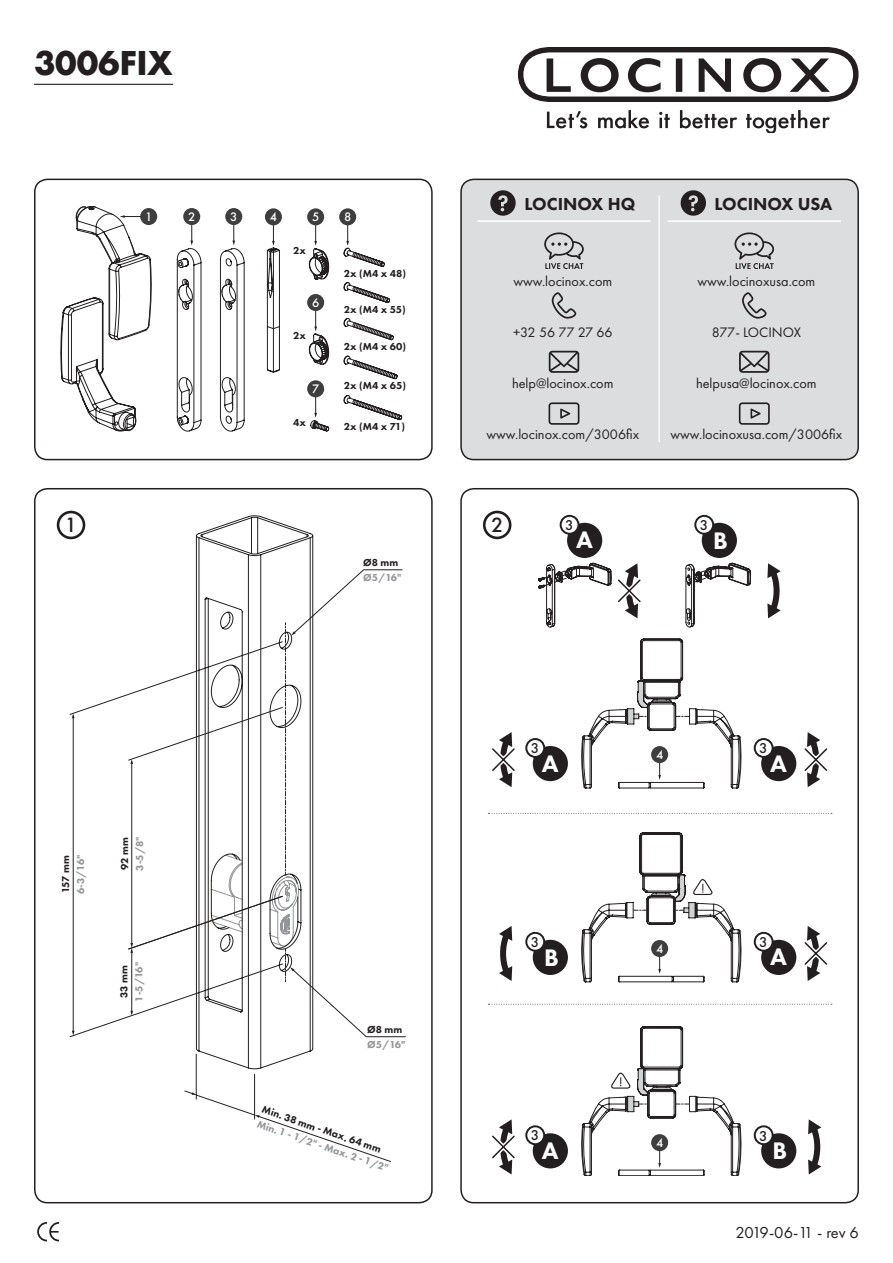
<style>
.page{position:relative;width:893px;height:1263px;background:#fff}
.page>*{position:absolute;margin:0;border:0;box-sizing:border-box;transform-origin:0 0}
.t1{font:700 36px "Futura PT";letter-spacing:-.01em;color:#231f20}
.t2{font:800 24.9px "Futura PT";color:#fff}
.t3{font:500 21.45px "Futura PT";color:#231f20}
.t4{font:800 18px "Futura PT";color:#231f20}
.t5{font:16.5px "Futura PT";letter-spacing:-.025em;color:#231f20}
.t6{font:500 14.85px "Futura PT";color:#231f20}
.t7{font:14.25px "Futura PT";color:#231f20}
.t8{font:500 12.9px "Futura PT";color:#fff}
.t9{font:800 10.5px/15px "Futura PT";color:#939598}
.t10{font:800 10.5px "Futura PT";color:#231f20}
.s1{color:#231f20}
</style>
<div class="page">
<div style="left:460px;top:488px;width:399px;height:715px;border:2px solid #231f20;border-radius:13px"></div>
<svg style="left:583px;top:788px;width:157px;height:86px"></svg>
<svg style="left:581px;top:934px;width:161px;height:226px"></svg>
<div style="left:533px;top:746px;width:35px;height:35px;background:#231f20;border-radius:50%"></div>
<div style="left:526px;top:739px;width:18px;height:18px;background:#fff;border-radius:50%"></div>
<div style="left:525px;top:738px;width:20px;height:20px;border:2px solid #231f20;border-radius:50%"></div>
<div style="left:761px;top:940px;width:35px;height:35px;background:#231f20;border-radius:50%"></div>
<div style="left:755px;top:933px;width:18px;height:18px;background:#fff;border-radius:50%"></div>
<div style="left:754px;top:932px;width:20px;height:20px;border:2px solid #231f20;border-radius:50%"></div>
<div style="left:533px;top:940px;width:35px;height:35px;background:#231f20;border-radius:50%"></div>
<div style="left:526px;top:933px;width:18px;height:18px;background:#fff;border-radius:50%"></div>
<div style="left:525px;top:932px;width:20px;height:20px;border:2px solid #231f20;border-radius:50%"></div>
<div style="left:702px;top:523px;width:35px;height:35px;background:#231f20;border-radius:50%"></div>
<div style="left:695px;top:516px;width:18px;height:18px;background:#fff;border-radius:50%"></div>
<div style="left:694px;top:515px;width:20px;height:20px;border:2px solid #231f20;border-radius:50%"></div>
<div style="left:761px;top:1133px;width:35px;height:35px;background:#231f20;border-radius:50%"></div>
<div style="left:755px;top:1126px;width:18px;height:18px;background:#fff;border-radius:50%"></div>
<div style="left:754px;top:1125px;width:20px;height:20px;border:2px solid #231f20;border-radius:50%"></div>
<svg style="left:492px;top:1119px;width:23px;height:55px"></svg>
<svg style="left:804px;top:926px;width:24px;height:55px"></svg>
<svg style="left:808px;top:1119px;width:13px;height:55px"></svg>
<div style="left:533px;top:1133px;width:35px;height:35px;background:#231f20;border-radius:50%"></div>
<div style="left:526px;top:1126px;width:18px;height:18px;background:#fff;border-radius:50%"></div>
<div style="left:525px;top:1125px;width:20px;height:20px;border:2px solid #231f20;border-radius:50%"></div>
<svg style="left:492px;top:732px;width:23px;height:55px"></svg>
<svg style="left:499px;top:926px;width:14px;height:55px"></svg>
<div style="left:761px;top:746px;width:35px;height:35px;background:#231f20;border-radius:50%"></div>
<div style="left:755px;top:739px;width:18px;height:18px;background:#fff;border-radius:50%"></div>
<div style="left:754px;top:738px;width:20px;height:20px;border:2px solid #231f20;border-radius:50%"></div>
<svg style="left:804px;top:732px;width:24px;height:55px"></svg>
<svg style="left:767px;top:563px;width:14px;height:55px"></svg>
<div style="left:567px;top:523px;width:35px;height:35px;background:#231f20;border-radius:50%"></div>
<div style="left:561px;top:516px;width:17px;height:18px;background:#fff;border-radius:50%"></div>
<div style="left:560px;top:515px;width:19px;height:20px;border:2px solid #231f20;border-radius:50%"></div>
<svg style="left:686px;top:563px;width:64px;height:64px"></svg>
<svg style="left:538px;top:563px;width:103px;height:64px"></svg>
<svg style="left:37px;top:1222px;width:22px;height:19px"></svg>
<hr style="left:34px;top:84px;width:139px;height:1px;background:#231f20">
<svg style="left:518px;top:48px;width:340px;height:54px"></svg>
<svg style="left:547px;top:111px;width:40px;height:17px"></svg>
<svg style="left:598px;top:110px;width:51px;height:18px"></svg>
<svg style="left:659px;top:112px;width:11px;height:16px"></svg>
<svg style="left:680px;top:110px;width:57px;height:18px"></svg>
<svg style="left:746px;top:110px;width:84px;height:23px"></svg>
<div style="left:461px;top:179px;width:397px;height:281px;background:#dcdddf;border-radius:13px"></div>
<div style="left:460px;top:179px;width:399px;height:281px;border:2px solid #231f20;border-radius:13px"></div>
<hr style="left:477px;top:220px;width:174px;height:2px;background:#fff">
<hr style="left:658px;top:195px;width:2px;height:247px;background:#fff">
<svg style="left:544px;top:232px;width:40px;height:37px"></svg>
<svg style="left:734px;top:232px;width:40px;height:37px"></svg>
<svg style="left:552px;top:292px;width:24px;height:27px"></svg>
<svg style="left:742px;top:292px;width:24px;height:27px"></svg>
<svg style="left:549px;top:351px;width:30px;height:22px"></svg>
<svg style="left:739px;top:351px;width:30px;height:22px"></svg>
<svg style="left:549px;top:402px;width:30px;height:23px"></svg>
<svg style="left:739px;top:402px;width:31px;height:23px"></svg>
<svg style="left:490px;top:190px;width:26px;height:26px"></svg>
<hr style="left:668px;top:220px;width:173px;height:2px;background:#fff">
<svg style="left:681px;top:190px;width:25px;height:26px"></svg>
<div style="left:34px;top:179px;width:399px;height:281px;border:2px solid #231f20;border-radius:13px"></div>
<div style="left:34px;top:488px;width:399px;height:715px;border:2px solid #231f20;border-radius:13px"></div>
<div style="left:57px;top:511px;width:28px;height:28px;border:3px solid #231f20;border-radius:50%"></div>
<svg style="left:152px;top:208px;width:250px;height:213px"></svg>
<svg style="left:61px;top:206px;width:91px;height:225px"></svg>
<div style="left:140px;top:208px;width:17px;height:17px;background:#3e3e3f;border-radius:50%"></div>
<div style="left:225px;top:208px;width:17px;height:17px;background:#3e3e3f;border-radius:50%"></div>
<div style="left:183px;top:208px;width:17px;height:17px;background:#3e3e3f;border-radius:50%"></div>
<div style="left:265px;top:208px;width:17px;height:17px;background:#3e3e3f;border-radius:50%"></div>
<div style="left:307px;top:208px;width:17px;height:17px;background:#3e3e3f;border-radius:50%"></div>
<div style="left:339px;top:208px;width:17px;height:17px;background:#3e3e3f;border-radius:50%"></div>
<svg style="left:177px;top:220px;width:217px;height:211px"></svg>
<div style="left:307px;top:380px;width:17px;height:17px;background:#3e3e3f;border-radius:50%"></div>
<svg style="left:70px;top:517px;width:243px;height:537px"></svg>
<hr style="left:73px;top:717px;width:1px;height:314px;background:#231f20">
<svg style="left:72px;top:713px;width:3px;height:5px"></svg>
<svg style="left:72px;top:1031px;width:3px;height:4px"></svg>
<svg style="left:128px;top:569px;width:278px;height:468px"></svg>
<svg style="left:184px;top:1054px;width:207px;height:108px"></svg>
<div style="left:483px;top:511px;width:28px;height:28px;border:3px solid #231f20;border-radius:50%"></div>
<svg style="left:488px;top:813px;width:344px;height:1px"></svg>
<svg style="left:488px;top:1004px;width:344px;height:1px"></svg>
<svg style="left:581px;top:639px;width:161px;height:149px"></svg>
<div style="left:651px;top:746px;width:17px;height:17px;background:#3e3e3f;border-radius:50%"></div>
<svg style="left:582px;top:1068px;width:159px;height:108px"></svg>
<svg style="left:582px;top:874px;width:159px;height:108px"></svg>
<p class="t1" style="left:34px;top:40px;width:140px">3006FIX</p>
<p class="t3" style="left:65px;top:512px;width:14px">1</p>
<p class="t8" style="left:145px;top:209px;width:9px">1</p>
<p class="t8" style="left:188px;top:209px;width:9px">2</p>
<p class="t8" style="left:230px;top:209px;width:9px">3</p>
<p class="t8" style="left:270px;top:209px;width:9px">4</p>
<p class="t8" style="left:312px;top:209px;width:9px">5</p>
<p class="t8" style="left:344px;top:209px;width:9px">8</p>
<p class="t10" style="left:293px;top:243px;width:14px">2x</p>
<p class="t8" style="left:312px;top:295px;width:9px">6</p>
<p class="t10" style="left:293px;top:329px;width:14px">2x</p>
<p class="t8" style="left:312px;top:381px;width:9px">7</p>
<p class="t10" style="left:293px;top:416px;width:14px">4x</p>
<p class="t10" style="left:344px;top:267px;width:63px">2x (M4 x 48)</p>
<p class="t10" style="left:344px;top:302px;width:63px">2x (M4 x 55)</p>
<p class="t10" style="left:344px;top:340px;width:64px">2x (M4 x 60)</p>
<p class="t10" style="left:344px;top:379px;width:63px">2x (M4 x 65)</p>
<p class="t10" style="left:344px;top:420px;width:62px">2x (M4 x 71)</p>
<p class="t9" style="left:363px;top:555px;width:40px"><span class="s1">Ø8 mm<br></span>Ø5/16"</p>
<p class="t9" style="left:58px;top:894px;width:41px;rotate:-90deg"><span class="s1">157 mm<br></span>6-3/16"</p>
<p class="t9" style="left:117px;top:871px;width:36px;rotate:-90deg"><span class="s1">92 mm<br></span>3-5/8"</p>
<p class="t9" style="left:116px;top:1002px;width:41px;text-align:center;rotate:-90deg"><span class="s1">33 mm<br></span>1-5/16"</p>
<p class="t9" style="left:367px;top:1021px;width:40px"><span class="s1">Ø8 mm<br></span>Ø5/16"</p>
<p class="t9" style="left:265px;top:1102px;width:139px;rotate:19deg"><span class="s1">Min. 38 mm - Max. 64 mm<br></span>Min. 1 - 1/2" - Max. 2 - 1/2"</p>
<p class="t4" style="left:525px;top:193px;width:112px">LOCINOX HQ</p>
<p class="t4" style="left:714px;top:193px;width:119px">LOCINOX USA</p>
<p class="t7" style="left:513px;top:273px;width:100px">www.locinox.com</p>
<p class="t7" style="left:697px;top:273px;width:119px">www.locinoxusa.com</p>
<p class="t7" style="left:513px;top:324px;width:101px">+32 56 77 27 66</p>
<p class="t7" style="left:712px;top:324px;width:90px">877- LOCINOX</p>
<p class="t7" style="left:512px;top:375px;width:103px">help@locinox.com</p>
<p class="t7" style="left:486px;top:426px;width:154px">www.locinox.com/3006fix</p>
<p class="t7" style="left:696px;top:375px;width:122px">helpusa@locinox.com</p>
<p class="t7" style="left:670px;top:426px;width:173px">www.locinoxusa.com/3006fix</p>
<p class="t3" style="left:491px;top:512px;width:14px">2</p>
<p class="t6" style="left:565px;top:516px;width:10px">3</p>
<p class="t2" style="left:576px;top:525px;width:18px">A</p>
<p class="t6" style="left:700px;top:516px;width:10px">3</p>
<p class="t2" style="left:713px;top:525px;width:16px">B</p>
<p class="t6" style="left:531px;top:739px;width:10px">3</p>
<p class="t2" style="left:542px;top:748px;width:18px">A</p>
<p class="t8" style="left:656px;top:747px;width:9px">4</p>
<p class="t6" style="left:759px;top:739px;width:10px">3</p>
<p class="t2" style="left:770px;top:748px;width:18px">A</p>
<p class="t6" style="left:531px;top:933px;width:10px">3</p>
<p class="t2" style="left:544px;top:941px;width:16px">B</p>
<p class="t8" style="left:656px;top:941px;width:9px">4</p>
<p class="t6" style="left:759px;top:933px;width:10px">3</p>
<p class="t2" style="left:770px;top:941px;width:18px">A</p>
<p class="t6" style="left:531px;top:1126px;width:10px">3</p>
<p class="t2" style="left:542px;top:1135px;width:18px">A</p>
<p class="t8" style="left:656px;top:1135px;width:9px">4</p>
<p class="t6" style="left:759px;top:1126px;width:10px">3</p>
<p class="t2" style="left:772px;top:1135px;width:16px">B</p>
<p class="t5" style="left:735px;top:1223px;width:125px">2019-06-11 - rev 6</p>
</div>
